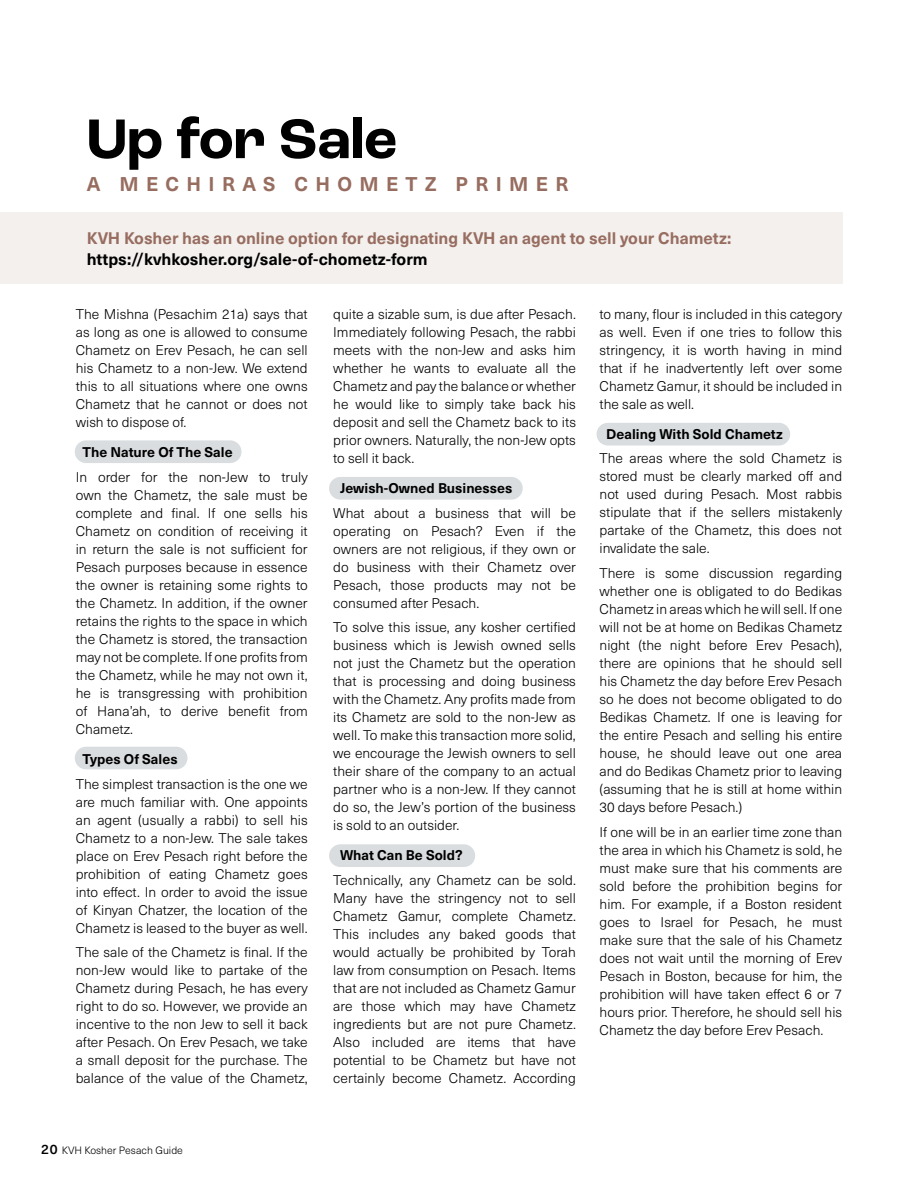
<style>
.page{position:relative;width:918px;height:1188px;background:#fff}
.page>*{position:absolute;margin:0;border:0;box-sizing:border-box;transform-origin:0 0}
.t1{font:700 58.65px "Roc Grotesk";color:#000}
.t2{font:700 19.5px "Neue Haas Unica W1 G";letter-spacing:.375em;color:#976d60}
.t3{font:700 16.5px "Neue Haas Unica W1 G";color:#976d60}
.t4{font:700 16.5px "Neue Haas Unica W1 G";color:#000}
.t5{font:300 13.8px/18px "Neue Haas Unica W1 G";color:#000;text-align:justify}
.t6{font:700 13.8px "Neue Haas Unica W1 G";color:#000}
.t7{font:300 10.5px "Neue Haas Unica W1 G";color:#000}
.s1{font-weight:500;font-size:13.5px}
</style>
<div class="page">
<div style="left:0;top:212px;width:842px;height:72px;background:#f4f0ee"></div>
<div style="left:75px;top:440px;width:167px;height:23px;background:#d9dddf;border-radius:11px"></div>
<div style="left:75px;top:747px;width:113px;height:22px;background:#d9dddf;border-radius:11px"></div>
<div style="left:329px;top:477px;width:194px;height:23px;background:#d9dddf;border-radius:11px"></div>
<div style="left:329px;top:844px;width:146px;height:23px;background:#d9dddf;border-radius:11px"></div>
<div style="left:597px;top:423px;width:193px;height:23px;background:#d9dddf;border-radius:11px"></div>
<h1 class="t1" style="left:87px;top:102px;width:312px">Up for Sale</h1>
<h2 class="t2" style="left:87px;top:169px;width:483px">A MECHIRAS CHOMETZ PRIMER</h2>
<p class="t3" style="left:87px;top:226px;width:646px">KVH Kosher has an online option for designating KVH an agent to sell your Chametz:</p>
<p class="t4" style="left:87px;top:247px;width:342px">https://kvhkosher.org/sale-of-chometz-form</p>
<p class="t5" style="left:76px;top:304px;width:233px">The Mishna (Pesachim 21a) says that as long as one is allowed to consume Chametz on Erev Pesach, he can sell his Chametz to a non-Jew. We extend this to all situations where one owns Chametz that he cannot or does not wish to dispose of.</p>
<p class="t6" style="left:83px;top:442px;width:152px">The Nature Of The Sale</p>
<p class="t5" style="left:76px;top:467px;width:233px">In order for the non-Jew to truly own the Chametz, the sale must be complete and final. If one sells his Chametz on condition of receiving it in return the sale is not sufficient for Pesach purposes because in essence the owner is retaining some rights to the Chametz. In addition, if the owner retains the rights to the space in which the Chametz is stored, the transaction may not be complete. If one profits from the Chametz, while he may not own it, he is transgressing with prohibition of Hana’ah, to derive benefit from Chametz.</p>
<p class="t6" style="left:83px;top:748px;width:97px">Types Of Sales</p>
<p class="t5" style="left:76px;top:774px;width:233px">The simplest transaction is the one we are much familiar with. One appoints an agent (usually a rabbi) to sell his Chametz to a non-Jew. The sale takes place on Erev Pesach right before the prohibition of eating Chametz goes into effect. In order to avoid the issue of Kinyan Chatzer, the location of the Chametz is leased to the buyer as well.</p>
<p class="t5" style="left:76px;top:943px;width:233px">The sale of the Chametz is final. If the non-Jew would like to partake of the Chametz during Pesach, he has every right to do so. However, we provide an incentive to the non Jew to sell it back after Pesach. On Erev Pesach, we take a small deposit for the purchase. The balance of the value of the Chametz,</p>
<p class="t7" style="left:41px;top:1143px;width:143px"><span class="s1">20</span> KVH Kosher Pesach Guide</p>
<p class="t5" style="left:333px;top:304px;width:244px">quite a sizable sum, is due after Pesach.<br>Immediately following Pesach, the rabbi meets with the non-Jew and asks him whether he wants to evaluate all the Chametz and pay the balance or whether he would like to simply take back his deposit and sell the Chametz back to its prior owners. Naturally, the non-Jew opts to sell it back.</p>
<p class="t6" style="left:340px;top:477px;width:174px">Jewish-Owned Businesses</p>
<p class="t5" style="left:333px;top:503px;width:244px">What about a business that will be operating on Pesach? Even if the owners are not religious, if they own or do business with their Chametz over Pesach, those products may not be consumed after Pesach.</p>
<p class="t5" style="left:333px;top:618px;width:244px">To solve this issue, any kosher certified business which is Jewish owned sells not just the Chametz but the operation that is processing and doing business with the Chametz. Any profits made from its Chametz are sold to the non-Jew as well. To make this transaction more solid, we encourage the Jewish owners to sell their share of the company to an actual partner who is a non-Jew. If they cannot do so, the Jew’s portion of the business is sold to an outsider.</p>
<p class="t6" style="left:340px;top:845px;width:124px">What Can Be Sold?</p>
<p class="t5" style="left:333px;top:871px;width:244px">Technically, any Chametz can be sold.<br>Many have the stringency not to sell Chametz Gamur, complete Chametz.<br>This includes any baked goods that would actually be prohibited by Torah law from consumption on Pesach. Items that are not included as Chametz Gamur are those which may have Chametz ingredients but are not pure Chametz.<br>Also included are items that have potential to be Chametz but have not certainly become Chametz. According</p>
<p class="t5" style="left:600px;top:304px;width:244px">to many, flour is included in this category as well. Even if one tries to follow this stringency, it is worth having in mind that if he inadvertently left over some Chametz Gamur, it should be included in the sale as well.</p>
<p class="t6" style="left:606px;top:423px;width:178px">Dealing With Sold Chametz</p>
<p class="t5" style="left:600px;top:449px;width:244px">The areas where the sold Chametz is stored must be clearly marked off and not used during Pesach. Most rabbis stipulate that if the sellers mistakenly partake of the Chametz, this does not invalidate the sale.</p>
<p class="t5" style="left:600px;top:564px;width:244px">There is some discussion regarding whether one is obligated to do Bedikas Chametz in areas which he will sell. If one will not be at home on Bedikas Chametz night (the night before Erev Pesach), there are opinions that he should sell his Chametz the day before Erev Pesach so he does not become obligated to do Bedikas Chametz. If one is leaving for the entire Pesach and selling his entire house, he should leave out one area and do Bedikas Chametz prior to leaving (assuming that he is still at home within 30 days before Pesach.)</p>
<p class="t5" style="left:600px;top:822px;width:244px">If one will be in an earlier time zone than the area in which his Chametz is sold, he must make sure that his comments are sold before the prohibition begins for him. For example, if a Boston resident goes to Israel for Pesach, he must make sure that the sale of his Chametz does not wait until the morning of Erev Pesach in Boston, because for him, the prohibition will have taken effect 6 or 7 hours prior. Therefore, he should sell his Chametz the day before Erev Pesach.</p>
</div>
